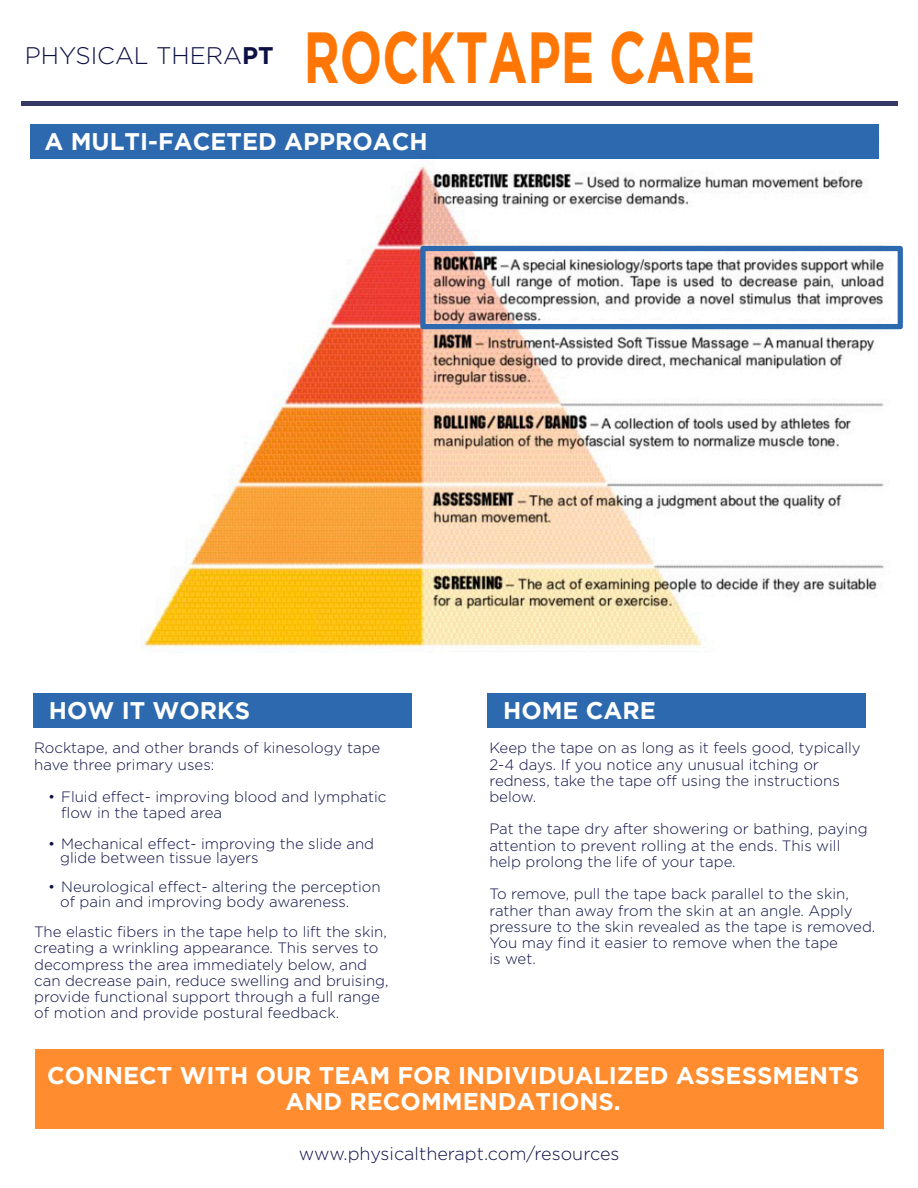
<style>
.page{position:relative;width:918px;height:1188px;background:#fff}
.page>*{position:absolute;margin:0;border:0;box-sizing:border-box;transform-origin:0 0}
.t1{font:700 72px "Gotham";color:#ff7605;scale:.69 1}
.t2{font:700 24px/25.7px "Gotham";color:#fff;text-align:center}
.t3{font:300 24px "Gotham";color:#0d1045}
.t4{font:300 18px "Gotham";color:#0d1045}
.t5{font:300 15px/16.2px "Gotham";color:#0d1045}
.s1{font-weight:700}
</style>
<div class="page">
<div style="left:35px;top:1049px;width:848px;height:79px;background:#ff8d30"></div>
<hr style="left:21px;top:101px;width:876px;height:4px;background:#363965">
<img style="left:141px;top:164px;width:759px;height:486px">
<div style="left:420px;top:246px;width:483px;height:83px;border:5px solid #2c69af"></div>
<div style="left:30px;top:124px;width:849px;height:35px;background:#2c69ae"></div>
<div style="left:33px;top:693px;width:379px;height:35px;background:#2c69ae"></div>
<div style="left:487px;top:693px;width:379px;height:35px;background:#2c69ae"></div>
<h2 class="t3" style="left:25px;top:42px;width:251px">PHYSICAL THERA<span class="s1">PT</span></h2>
<h1 class="t1" style="left:304px;top:30px;width:656px">ROCKTAPE CARE</h1>
<h2 class="t2" style="left:45px;top:130px;width:385px">A MULTI-FACETED APPROACH</h2>
<h2 class="t2" style="left:49px;top:699px;width:203px">HOW IT WORKS</h2>
<h2 class="t2" style="left:503px;top:699px;width:154px">HOME CARE</h2>
<p class="t5" style="left:34px;top:740px;width:348px">Rocktape, and other brands of kinesology tape have three primary uses:</p>
<p class="t5" style="left:61px;top:789px;width:327px;text-indent:-13px">• Fluid effect- improving blood and lymphatic flow in the taped area</p>
<p class="t5" style="left:60px;top:836px;width:316px;line-height:14.4px;text-indent:-12px">• Mechanical effect- improving the slide and glide between tissue layers</p>
<p class="t5" style="left:60px;top:880px;width:322px;line-height:14.4px;text-indent:-12px">• Neurological effect- altering the perception of pain and improving body awareness.</p>
<p class="t5" style="left:34px;top:924px;width:356px">The elastic fibers in the tape help to lift the skin, creating a wrinkling appearance. This serves to decompress the area immediately below, and can decrease pain, reduce swelling and bruising, provide functional support through a full range of motion and provide postural feedback.</p>
<p class="t5" style="left:489px;top:740px;width:373px">Keep the tape on as long as it feels good, typically 2-4 days. If you notice any unusual itching or redness, take the tape off using the instructions below.</p>
<p class="t5" style="left:489px;top:821px;width:380px">Pat the tape dry after showering or bathing, paying attention to prevent rolling at the ends. This will help prolong the life of your tape.</p>
<p class="t5" style="left:489px;top:886px;width:388px">To remove, pull the tape back parallel to the skin, rather than away from the skin at an angle. Apply pressure to the skin revealed as the tape is removed.<br>You may find it easier to remove when the tape<br>is wet.</p>
<h2 class="t2" style="left:47px;top:1064px;width:814px">CONNECT WITH OUR TEAM FOR INDIVIDUALIZED ASSESSMENTS<br>AND RECOMMENDATIONS.</h2>
<p class="t4" style="left:299px;top:1144px;width:322px">www.physicaltherapt.com/resources</p>
</div>
